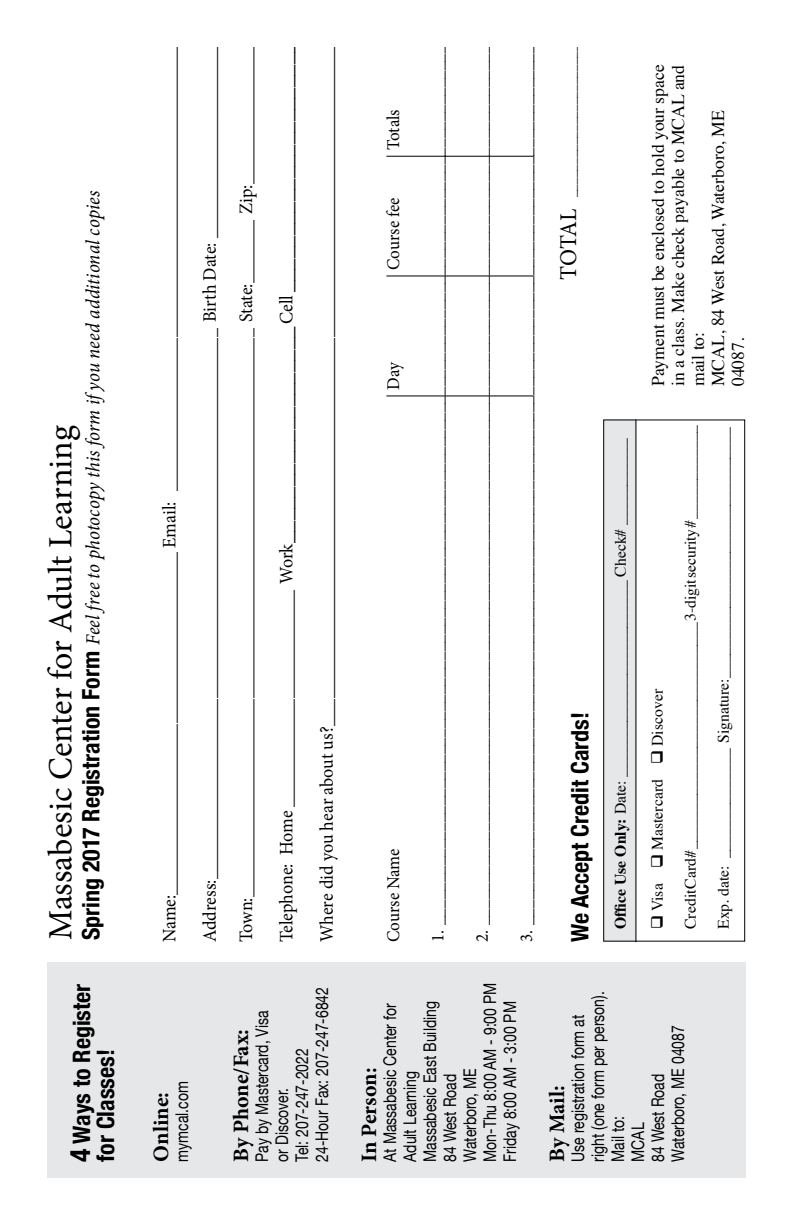
<style>
.page{position:relative;width:792px;height:1224px;background:#fff}
.page>*{position:absolute;margin:0;border:0;box-sizing:border-box;transform-origin:0 0}
.t1{font:34px "Minion Pro";letter-spacing:-.01em;color:#000}
.t2{font:700 condensed 24px/24px "Helvetica Neue";color:#000}
.t3{font:24px "Minion Pro";letter-spacing:-.005em;color:#000;scale:.95 1}
.t4{font:700 22px "Minion Pro";letter-spacing:-.005em;color:#000}
.t5{font:italic 20px "Minion Pro";letter-spacing:.005em;color:#000;scale:.95 1}
.t6{font:19px/40.4px "Minion Pro";letter-spacing:-.01em;color:#000;scale:.95 1}
.t7{font:18px "Minion Pro";letter-spacing:-.005em;color:#000;scale:.95 1}
.t8{font:18px/20px "Times";color:#000}
.t9{font:17.6px/20px "Helvetica Neue";color:#000;scale:.8 1}
.t10{font:16px/33px "Times";color:#000}
.s1{font-family:"Helvetica Neue";font-weight:700;font-style:normal;font-stretch:condensed;font-size:24px}
.s2{font-size:28px}
.s3{font-size:24px}
.s4{font-weight:700}
</style>
<div class="page">
<hr style="left:386px;top:156px;width:147px;height:1px;background:#000">
<hr style="left:386px;top:275px;width:147px;height:1px;background:#000">
<hr style="left:386px;top:395px;width:147px;height:1px;background:#000">
<div style="left:603px;top:419px;width:34px;height:523px;background:#e6e7e8"></div>
<div style="left:603px;top:419px;width:142px;height:523px;border:1px solid #000"></div>
<hr style="left:635px;top:420px;width:1px;height:522px;background:#000">
<div style="left:47px;top:962px;width:698px;height:215px;background:#e6e7e8"></div>
<p class="t5" style="left:79px;top:822px;width:666px;rotate:-90deg"><span class="s1">Registration Form</span> Feel free to photocopy this form ifyou need additional copies</p>
<h1 class="t1" style="left:38px;top:940px;width:516px;rotate:-90deg">Massabesic Center for Adult Learning</h1>
<p class="t2" style="left:77px;top:940px;width:114px;rotate:-90deg">Spring 2017</p>
<p class="t2" style="left:68px;top:1162px;width:180px;rotate:-90deg"><span class="s2">4</span> Ways to Register for Classes!</p>
<p class="t6" style="left:149px;top:942px;width:961px;rotate:-90deg">Name:______________________________________ Email: ___________________________________________________<br>Address:_____________________________________________________________ Birth Date:</p>
<p class="t6" style="left:226px;top:942px;width:962px;text-align:justify;rotate:-90deg">Town:_______________________________________________________________ State:_______ Zip:_________________ Telephone: Home ________________________ Work<span class="s3">___________________</span>Cell<span class="s3">_______________________ </span>Where did you hear about us?_____________________________________________________________________________</p>
<p class="t4" style="left:146px;top:1162px;width:71px;rotate:-90deg">Online:</p>
<p class="t9" style="left:173px;top:1162px;width:102px;rotate:-90deg">mymcal.com</p>
<p class="t9" style="left:253px;top:1162px;width:220px;rotate:-90deg">Pay by Mastercard, Visa<br>or Discover.<br>Tel: 207-247-2022<br>24-Hour Fax: 207-247-6842</p>
<p class="t4" style="left:226px;top:1162px;width:134px;rotate:-90deg">By Phone/Fax:</p>
<p class="t7" style="left:381px;top:150px;width:45px;rotate:-90deg">Totals</p>
<p class="t7" style="left:381px;top:270px;width:78px;rotate:-90deg">Course fee</p>
<p class="t7" style="left:381px;top:390px;width:31px;rotate:-90deg">Day</p>
<p class="t7" style="left:381px;top:942px;width:100px;rotate:-90deg">Course Name</p>
<p class="t7" style="left:426px;top:942px;width:964px;rotate:-90deg">1. _________________________________________________________________________________________________________</p>
<p class="t7" style="left:470px;top:942px;width:964px;rotate:-90deg">2. _________________________________________________________________________________________________________</p>
<p class="t7" style="left:514px;top:942px;width:964px;rotate:-90deg">3. _________________________________________________________________________________________________________</p>
<p class="t3" style="left:553px;top:280px;width:76px;rotate:-90deg">TOTAL</p>
<p class="t2" style="left:566px;top:942px;width:232px;rotate:-90deg">We Accept Credit Cards!</p>
<p class="t10" style="left:602px;top:929px;width:492px;rotate:-90deg"><span class="s4">Office Use Only:</span> Date: _________________________ Check# ___________</p>
<p class="t8" style="left:646px;top:386px;width:323px;rotate:-90deg">Payment must be enclosed to hold your space in a class. Make check payable to MCAL and mail to:<br>MCAL, 84 West Road, Waterboro, ME<br>04087.</p>
<p class="t10" style="left:639px;top:929px;width:506px;rotate:-90deg">❑ Visa ❑ Mastercard ❑ Discover<br>Credit Card# _____________________________ 3-digit security # ____________<br>Exp. date: ______________ Signature:________________________________</p>
<p class="t9" style="left:381px;top:1162px;width:225px;rotate:-90deg">At Massabesic Center for<br>Adult Learning<br>Massabesic East Building<br>84 West Road<br>Waterboro, ME<br>Mon-Thu 8:00 AM - 9:00 PM<br>Friday 8:00 AM - 3:00 PM</p>
<p class="t4" style="left:354px;top:1162px;width:95px;rotate:-90deg">In Person:</p>
<p class="t9" style="left:569px;top:1162px;width:215px;rotate:-90deg">Use registration form at right (one form per person).<br>Mail to:<br>MCAL<br>84 West Road<br>Waterboro, ME 04087</p>
<p class="t4" style="left:542px;top:1162px;width:78px;rotate:-90deg">By Mail:</p>
</div>
